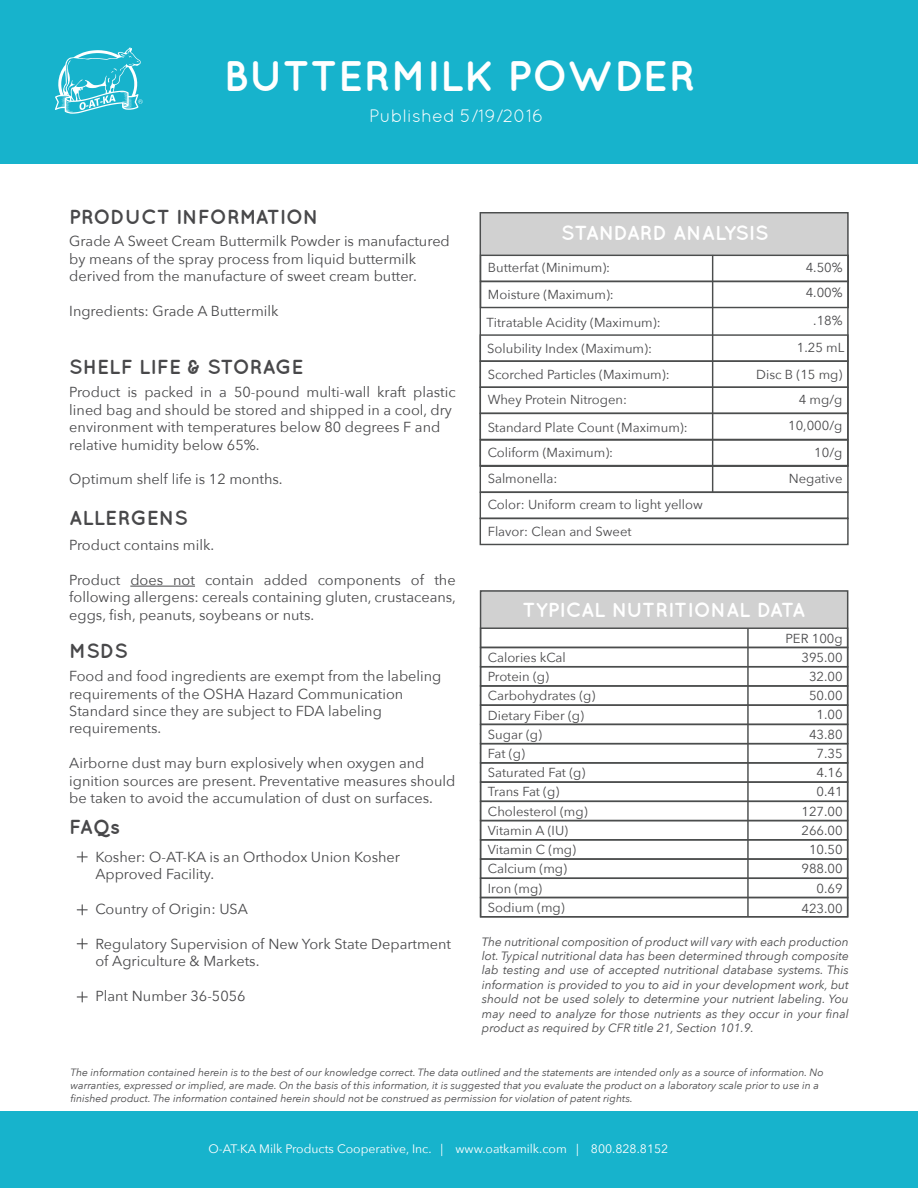
<style>
.page{position:relative;width:918px;height:1188px;background:#fff}
.page>*{position:absolute;margin:0;border:0;box-sizing:border-box;transform-origin:0 0}
.t1{font:700 42.75px "Quicksand";color:#fff}
.t2{font:700 20.25px "Quicksand";color:#48484a}
.t3{font:700 20.25px "Quicksand";color:#fff}
.t4{font:18px "Quicksand";color:#fff}
.t5{font:14.55px/17.4px "Avenir Next";color:#48484a}
.t6{font:13.05px/19.4px "Avenir Next";color:#48484a}
.t7{font:12.3px "Avenir Next";color:#fff}
.t8{font:italic 12px/14.4px "Avenir Next";color:#48484a;text-align:justify}
.t9{font:italic 10.5px/12.6px "Avenir Next";color:#48484a}
</style>
<div class="page">
<div style="left:480px;top:212px;width:368px;height:44px;background:#d1d1d1"></div>
<div style="left:480px;top:590px;width:368px;height:39px;background:#d1d1d1;border:1px solid #58595b"></div>
<div style="left:0;top:0;width:918px;height:164px;background:#17b3cc"></div>
<div style="left:480px;top:255px;width:369px;height:27px;border:1px solid #4b4d4d"></div>
<div style="left:480px;top:281px;width:369px;height:27px;border:1px solid #4b4d4d"></div>
<div style="left:480px;top:334px;width:369px;height:28px;border:1px solid #4b4d4d"></div>
<div style="left:480px;top:360px;width:369px;height:28px;border:1px solid #4b4d4d"></div>
<div style="left:480px;top:387px;width:369px;height:27px;border:1px solid #4b4d4d"></div>
<div style="left:480px;top:413px;width:369px;height:27px;border:1px solid #4b4d4d"></div>
<div style="left:480px;top:465px;width:369px;height:28px;border:1px solid #4b4d4d"></div>
<div style="left:480px;top:492px;width:369px;height:27px;border:1px solid #4b4d4d"></div>
<div style="left:480px;top:518px;width:369px;height:27px;border:1px solid #4b4d4d"></div>
<div style="left:480px;top:439px;width:369px;height:28px;border:1px solid #4b4d4d"></div>
<div style="left:480px;top:628px;width:368px;height:20px;border:1px solid #4b4d4d"></div>
<div style="left:480px;top:647px;width:368px;height:20px;border:1px solid #4b4d4d"></div>
<div style="left:480px;top:666px;width:368px;height:21px;border:1px solid #4b4d4d"></div>
<div style="left:480px;top:685px;width:368px;height:21px;border:1px solid #4b4d4d"></div>
<div style="left:480px;top:704px;width:368px;height:21px;border:1px solid #4b4d4d"></div>
<div style="left:480px;top:724px;width:368px;height:20px;border:1px solid #4b4d4d"></div>
<div style="left:480px;top:743px;width:368px;height:21px;border:1px solid #4b4d4d"></div>
<div style="left:480px;top:762px;width:368px;height:21px;border:1px solid #4b4d4d"></div>
<div style="left:480px;top:781px;width:368px;height:21px;border:1px solid #4b4d4d"></div>
<div style="left:480px;top:801px;width:368px;height:20px;border:1px solid #4b4d4d"></div>
<div style="left:480px;top:820px;width:368px;height:21px;border:1px solid #4b4d4d"></div>
<div style="left:480px;top:839px;width:368px;height:21px;border:1px solid #4b4d4d"></div>
<div style="left:480px;top:858px;width:368px;height:21px;border:1px solid #4b4d4d"></div>
<div style="left:480px;top:878px;width:368px;height:20px;border:1px solid #4b4d4d"></div>
<div style="left:480px;top:897px;width:368px;height:20px;border:1px solid #4b4d4d"></div>
<div style="left:0;top:1112px;width:918px;height:76px;background:#17b3cc"></div>
<svg style="left:55px;top:47px;width:88px;height:67px"></svg>
<div style="left:480px;top:212px;width:369px;height:254px;border:1px solid #4b4d4d"></div>
<div style="left:480px;top:590px;width:368px;height:327px;border:1px solid #4b4d4d"></div>
<hr style="left:130px;top:586px;width:65px;height:1px;background:#48484a">
<hr style="left:712px;top:255px;width:1px;height:237px;background:#4b4d4d">
<hr style="left:747px;top:628px;width:2px;height:288px;background:#4b4d4d">
<svg style="left:77px;top:851px;width:11px;height:11px"></svg>
<svg style="left:77px;top:904px;width:11px;height:11px"></svg>
<svg style="left:77px;top:938px;width:11px;height:11px"></svg>
<svg style="left:77px;top:991px;width:11px;height:11px"></svg>
<h1 class="t1" style="left:224px;top:50px;width:474px">BUTTERMILK POWDER</h1>
<p class="t4" style="left:369px;top:106px;width:176px">Published 5/19/2016</p>
<h2 class="t2" style="left:69px;top:205px;width:251px">PRODUCT INFORMATION</h2>
<p class="t5" style="left:69px;top:232px;width:382px">Grade A Sweet Cream Buttermilk Powder is manufactured by means of the spray process from liquid buttermilk derived from the manufacture of sweet cream butter.</p>
<p class="t5" style="left:69px;top:301px;width:211px">Ingredients: Grade A Buttermilk</p>
<h2 class="t2" style="left:69px;top:355px;width:236px">SHELF LIFE &amp; STORAGE</h2>
<p class="t5" style="left:69px;top:383px;width:388px">Product is packed in a 50-pound multi-wall kraft plastic lined bag and should be stored and shipped in a cool, dry environment with temperatures below 80 degrees F and relative humidity below 65%.</p>
<p class="t5" style="left:69px;top:470px;width:215px">Optimum shelf life is 12 months.</p>
<h2 class="t2" style="left:69px;top:505px;width:120px">ALLERGENS</h2>
<p class="t5" style="left:69px;top:536px;width:146px">Product contains milk.</p>
<p class="t5" style="left:69px;top:571px;width:388px;text-align:justify">Product does not contain added components of the following allergens: cereals containing gluten, crustaceans, eggs, fish, peanuts, soybeans or nuts.</p>
<h2 class="t2" style="left:69px;top:639px;width:60px">MSDS</h2>
<p class="t5" style="left:69px;top:667px;width:374px">Food and food ingredients are exempt from the labeling requirements of the OSHA Hazard Communication Standard since they are subject to FDA labeling requirements.</p>
<p class="t5" style="left:69px;top:754px;width:388px">Airborne dust may burn explosively when oxygen and ignition sources are present. Preventative measures should be taken to avoid the accumulation of dust on surfaces.</p>
<h2 class="t2" style="left:69px;top:815px;width:52px">FAQs</h2>
<p class="t5" style="left:95px;top:848px;width:306px">Kosher: O-AT-KA is an Orthodox Union Kosher<br>Approved Facility.</p>
<p class="t5" style="left:95px;top:900px;width:154px">Country of Origin: USA</p>
<p class="t5" style="left:95px;top:935px;width:357px">Regulatory Supervision of New York State Department of Agriculture &amp; Markets.</p>
<p class="t5" style="left:95px;top:987px;width:152px">Plant Number 36-5056</p>
<h2 class="t3" style="left:561px;top:221px;width:209px">STANDARD ANALYSIS</h2>
<p class="t6" style="left:488px;top:258px;width:124px">Butterfat (Minimum):</p>
<p class="t6" style="left:488px;top:284px;width:127px">Moisture (Maximum):</p>
<p class="t6" style="left:487px;top:309px;width:185px;line-height:25.7px">Titratable Acidity (Maximum):<br>Solubility Index (Maximum):<br>Scorched Particles (Maximum):<br>Whey Protein Nitrogen:</p>
<p class="t6" style="left:488px;top:418px;width:202px">Standard Plate Count (Maximum):</p>
<p class="t6" style="left:488px;top:469px;width:71px">Salmonella:</p>
<p class="t6" style="left:488px;top:443px;width:127px">Coliform (Maximum):</p>
<p class="t6" style="left:488px;top:491px;width:217px;line-height:27px">Color: Uniform cream to light yellow<br>Flavor: Clean and Sweet</p>
<p class="t6" style="left:806px;top:254px;width:38px;line-height:25.5px">4.50%<br>4.00%</p>
<p class="t6" style="left:756px;top:306px;width:90px;line-height:27.2px;text-align:right">.18%<br>1.25 mL<br>Disc B (15 mg)</p>
<p class="t6" style="left:788px;top:386px;width:56px;line-height:26px;text-align:right">4 mg/g<br>10,000/g</p>
<p class="t6" style="left:789px;top:439px;width:55px;line-height:25.5px;text-align:right">10/g<br>Negative</p>
<h2 class="t3" style="left:522px;top:598px;width:285px">TYPICAL NUTRITIONAL DATA</h2>
<p class="t6" style="left:488px;top:647px;width:109px">Calories kCal<br>Protein (g)<br>Carbohydrates (g)<br>Dietary Fiber (g)<br>Sugar (g)<br>Fat (g)<br>Saturated Fat (g)<br>Trans Fat (g)<br>Cholesterol (mg)<br>Vitamin A (IU)<br>Vitamin C (mg)<br>Calcium (mg)<br>Iron (mg)<br>Sodium (mg)</p>
<p class="t6" style="left:785px;top:628px;width:59px">PER 100g</p>
<p class="t6" style="left:801px;top:667px;width:43px;text-align:right">32.00<br>50.00<br>1.00<br>43.80<br>7.35<br>4.16<br>0.41<br>127.00<br>266.00<br>10.50<br>988.00<br>0.69<br>423.00</p>
<p class="t6" style="left:801px;top:648px;width:43px">395.00</p>
<p class="t8" style="left:482px;top:934px;width:368px">The nutritional composition of product will vary with each production lot. Typical nutritional data has been determined through composite lab testing and use of accepted nutritional database systems. This information is provided to you to aid in your development work, but should not be used solely to determine your nutrient labeling. You may need to analyze for those nutrients as they occur in your final product as required by CFR title 21, Section 101.9.</p>
<p class="t9" style="left:70px;top:1066px;width:755px">The information contained herein is to the best of our knowledge correct. The data outlined and the statements are intended only as a source of information. No warranties, expressed or implied, are made. On the basis of this information, it is suggested that you evaluate the product on a laboratory scale prior to use in a finished product. The information contained herein should not be construed as permission for violation of patent rights.</p>
<p class="t7" style="left:208px;top:1138px;width:461px">O-AT-KA Milk Products Cooperative, Inc. | www.oatkamilk.com | 800.828.8152</p>
</div>
